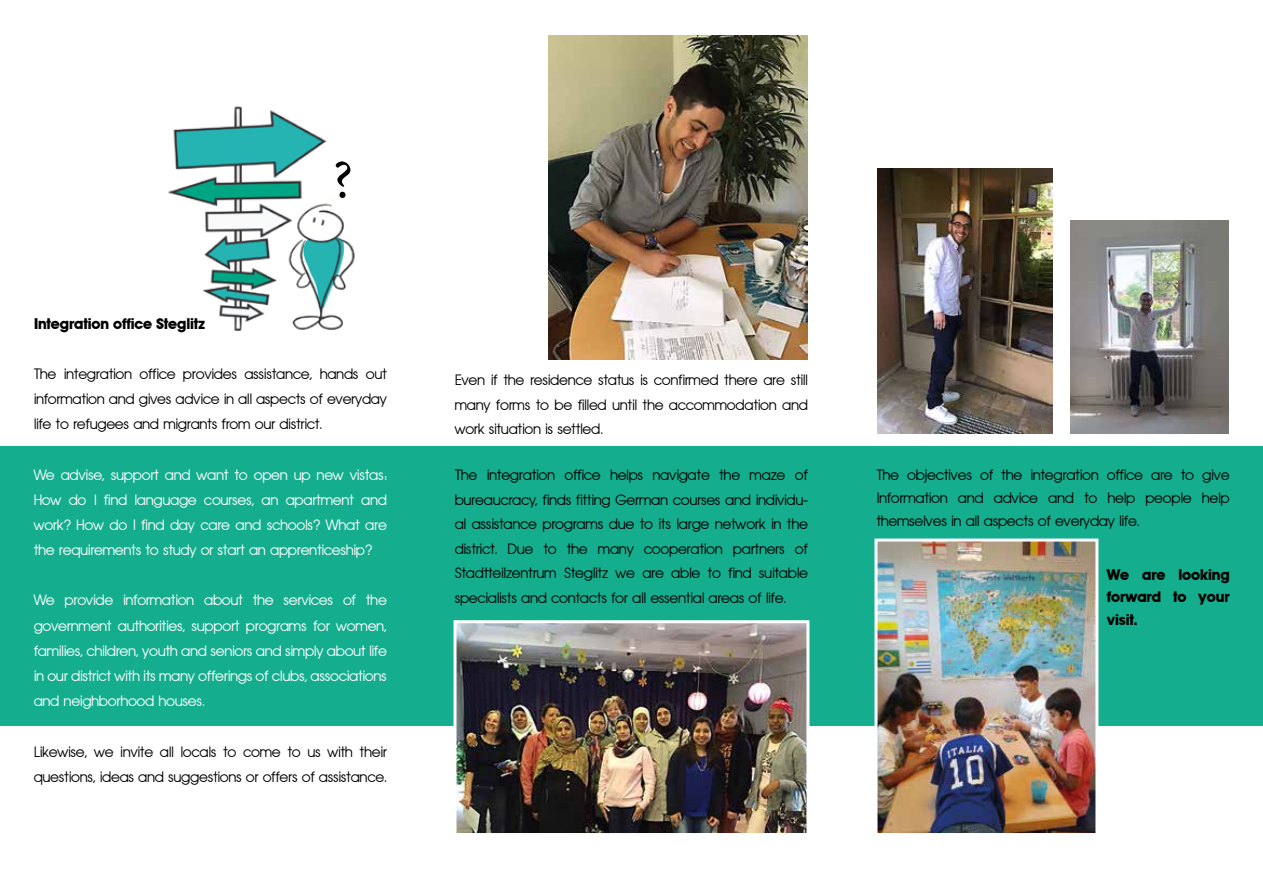
<style>
.page{position:relative;width:1263px;height:893px;background:#fff}
.page>*{position:absolute;margin:0;border:0;box-sizing:border-box;transform-origin:0 0}
.t1{font:54px "Minion Pro";color:#000}
.t2{font:15px/24.5px "Avantage Normal";color:#000;text-align:justify}
.t3{font:15px/25.2px "Avantage Normal";color:#fff;text-align:justify}
.t4{font:700 15px/22.6px "Avantage";color:#000;text-align:justify}
</style>
<div class="page">
<img style="left:168px;top:106px;width:187px;height:225px">
<div style="left:0;top:446px;width:1263px;height:280px;background:#14ae8e"></div>
<img style="left:878px;top:543px;width:216px;height:289px">
<div style="left:874px;top:539px;width:224px;height:297px;border:3px solid #fff"></div>
<img style="left:457px;top:624px;width:348px;height:208px">
<div style="left:453px;top:620px;width:356px;height:216px;border:3px solid #fff"></div>
<img style="left:548px;top:35px;width:260px;height:324px">
<img style="left:877px;top:169px;width:175px;height:265px">
<img style="left:1070px;top:221px;width:158px;height:213px">
<h1 class="t1" style="left:333px;top:144px;width:22px">?</h1>
<p class="t4" style="left:34px;top:312px;width:173px">Integration office Steglitz</p>
<p class="t2" style="left:34px;top:361px;width:354px;line-height:25.2px">The integration office provides assistance, hands out information and gives advice in all aspects of everyday life to refugees and migrants from our district.</p>
<p class="t3" style="left:34px;top:462px;width:354px">We advise, support and want to open up new vistas:<br>How do I find language courses, an apartment and work? How do I find day care and schools? What are the requirements to study or start an apprenticeship?</p>
<p class="t3" style="left:34px;top:588px;width:354px">We provide information about the services of the government authorities, support programs for women, families, children, youth and seniors and simply about life in our district with its many offerings of clubs, associations and neighborhood houses.</p>
<p class="t2" style="left:34px;top:739px;width:354px;line-height:25.8px">Likewise, we invite all locals to come to us with their questions, ideas and suggestions or offers of assistance.</p>
<p class="t2" style="left:455px;top:368px;width:354px">Even if the residence status is confirmed there are still many forms to be filled until the accommodation and work situation is settled.</p>
<p class="t2" style="left:455px;top:463px;width:354px">The integration office helps navigate the maze of bureaucracy, finds fitting German courses and individu&shy;al assistance programs due to its large network in the district. Due to the many cooperation partners of Stadtteilzentrum Steglitz we are able to find suitable specialists and contacts for all essential areas of life.</p>
<p class="t2" style="left:877px;top:464px;width:354px;line-height:22.6px">The objectives of the integration office are to give Information and advice and to help people help themselves in all aspects of everyday life.</p>
<p class="t4" style="left:1107px;top:563px;width:124px">We are looking forward to your visit.</p>
</div>
